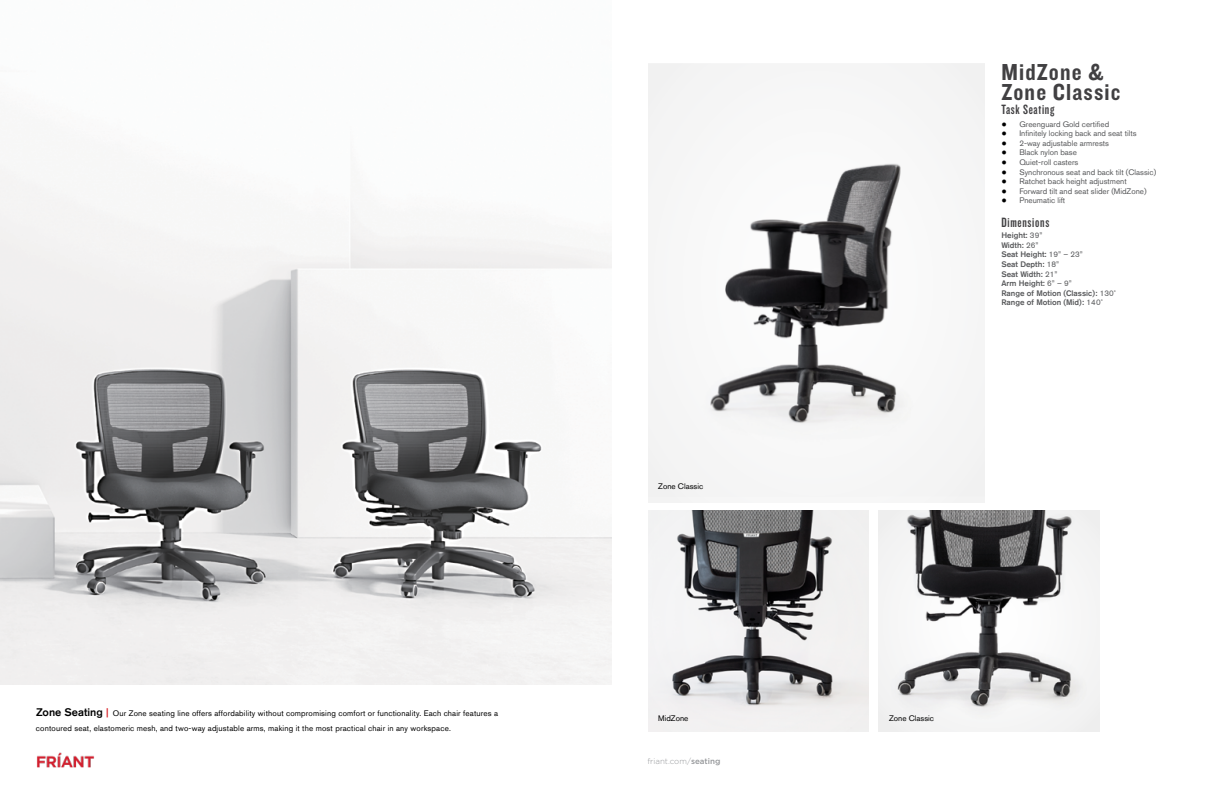
<style>
.page{position:relative;width:1224px;height:792px;background:#fff}
.page>*{position:absolute;margin:0;border:0;box-sizing:border-box;transform-origin:0 0}
.t1{font:24px/20px "Knockout 50 Welterweight";letter-spacing:.05em;color:#414042}
.t2{font:14px "Knockout 48 Featherweight";letter-spacing:.05em;color:#414042}
.t3{font:8px "Akzidenz Grotesk Pro";color:#58595b}
.t4{font:8px/15px "Akzidenz Grotesk Pro";letter-spacing:.02em;color:#000}
.t5{font:500 8px/9.6px "Akzidenz Grotesk Pro";color:#58595b}
.t6{font:8px "Akzidenz Grotesk Pro";color:#000}
.t7{font:300 8px "Gotham";color:#95979a}
.s1{font-weight:500;font-size:11px}
.s2{font-weight:500;font-size:10px;color:#d71920}
.s3{font-weight:500}
.s4{font-family:"Helvetica";font-size:9px;color:#000}
.s5{font-weight:400}
</style>
<div class="page">
<img style="left:0;top:168px;width:612px;height:517px">
<svg style="left:648px;top:64px;width:337px;height:438px"></svg>
<svg style="left:648px;top:510px;width:221px;height:221px"></svg>
<svg style="left:879px;top:510px;width:221px;height:221px"></svg>
<img style="left:36px;top:752px;width:59px;height:16px">
<p class="t4" style="left:36px;top:706px;width:464px"><span class="s1">Zone Seating</span> <span class="s2">|</span> Our Zone seating line offers affordability without compromising comfort or functionality. Each chair features a contoured seat, elastomeric mesh, and two-way adjustable arms, making it the most practical chair in any workspace.</p>
<p class="t6" style="left:658px;top:481px;width:46px">Zone Classic</p>
<p class="t6" style="left:658px;top:713px;width:32px">MidZone</p>
<p class="t7" style="left:647px;top:756px;width:75px">friant.com/<span class="s3">seating</span></p>
<h1 class="t1" style="left:1001px;top:61px;width:120px">MidZone &amp;<br>Zone Classic</h1>
<p class="t3" style="left:1001px;top:119px;width:109px"><span class="s4">●</span> Greenguard Gold certified</p>
<p class="t3" style="left:1001px;top:128px;width:137px"><span class="s4">●</span> Infinitely locking back and seat tilts</p>
<p class="t3" style="left:1001px;top:138px;width:109px"><span class="s4">●</span> 2-way adjustable armrests</p>
<p class="t3" style="left:1001px;top:147px;width:77px"><span class="s4">●</span> Black nylon base</p>
<p class="t3" style="left:1001px;top:157px;width:78px"><span class="s4">●</span> Quiet-roll casters</p>
<p class="t3" style="left:1001px;top:167px;width:156px"><span class="s4">●</span> Synchronous seat and back tilt (Classic)</p>
<p class="t3" style="left:1001px;top:176px;width:127px"><span class="s4">●</span> Ratchet back height adjustment</p>
<p class="t3" style="left:1001px;top:186px;width:147px"><span class="s4">●</span> Forward tilt and seat slider (MidZone)</p>
<p class="t3" style="left:1001px;top:195px;width:65px"><span class="s4">●</span> Pneumatic lift</p>
<h2 class="t2" style="left:1001px;top:101px;width:54px">Task Seating</h2>
<h2 class="t2" style="left:1001px;top:213px;width:49px">Dimensions</h2>
<p class="t5" style="left:1001px;top:231px;width:116px">Height: <span class="s5">39”<br></span>Width: <span class="s5">26”<br></span>Seat Height: <span class="s5">19” – 23”<br></span>Seat Depth: <span class="s5">18”<br></span>Seat Width: <span class="s5">21”<br></span>Arm Height: <span class="s5">6” – 9”<br></span>Range of Motion (Classic): <span class="s5">130˚<br></span>Range of Motion (Mid): <span class="s5">140˚</span></p>
<p class="t6" style="left:889px;top:713px;width:46px">Zone Classic</p>
</div>
